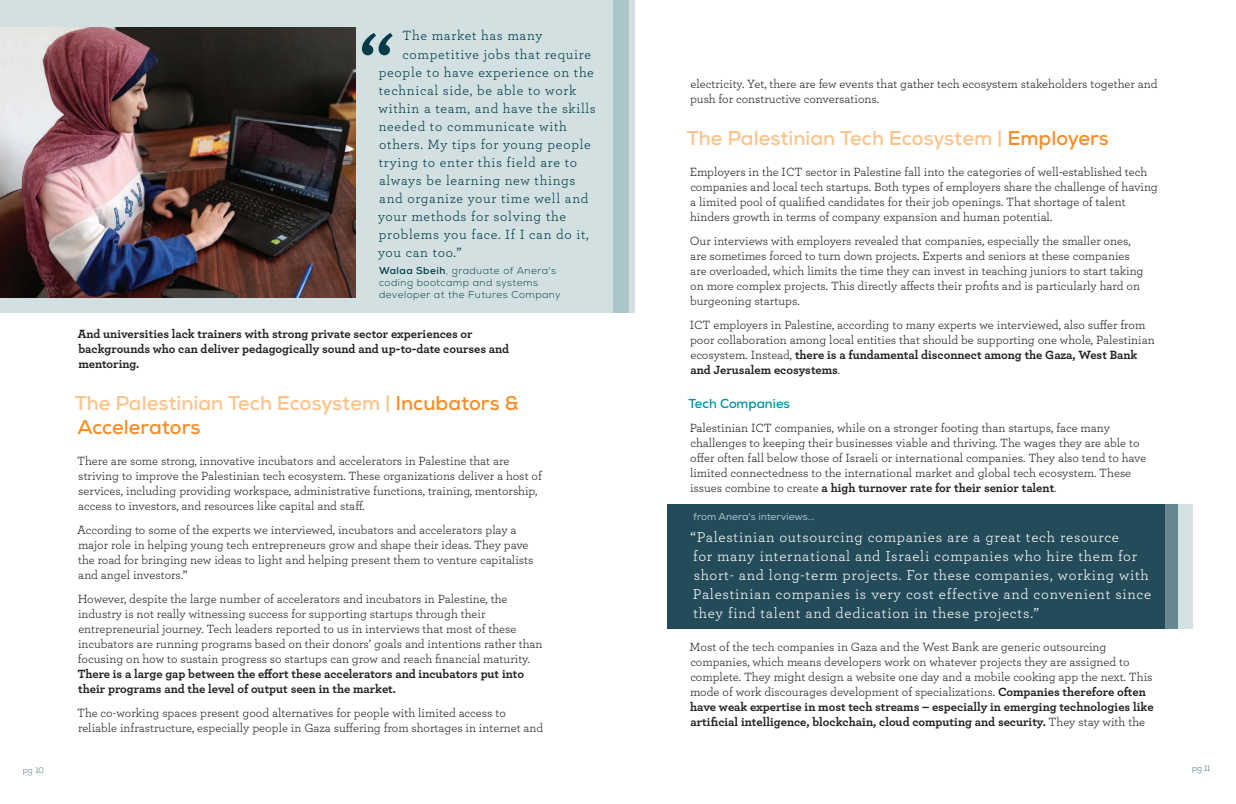
<style>
.page{position:relative;width:1236px;height:804px;background:#fff}
.page>*{position:absolute;margin:0;border:0;box-sizing:border-box;transform-origin:0 0}
.t1{font:700 72px "Archer";color:#003a48}
.t2{font:700 20px/24px "Nexa";color:#fcc38c}
.t3{font:15px/19px "Archer";letter-spacing:.05em;color:#fff}
.t4{font:14px "Archer";letter-spacing:.05em;color:#003a48}
.t5{font:700 13px "Nexa";color:#0095aa}
.t6{font:12.5px/15px "Archer";color:#231f20}
.t7{font:700 12.5px/15px "Archer";color:#231f20}
.t8{font:300 10px/12px "Nexa";letter-spacing:.05em;color:#003a48}
.t9{font:10px "Nexa";color:#aac6c9}
.t10{font:300 8px "Nexa";color:#30647e}
.s1{font-weight:700}
.s2{color:#f68d28}
</style>
<div class="page">
<div style="left:0;top:0;width:634px;height:313px;background:#d2e0e1"></div>
<img style="left:0;top:27px;width:356px;height:271px">
<div style="left:613px;top:0;width:16px;height:313px;background:#aac6c9"></div>
<div style="left:667px;top:505px;width:511px;height:124px;background:#244b59"></div>
<svg style="left:1165px;top:505px;width:27px;height:124px;background:#9fb6bb"></svg>
<p class="t4" style="left:403px;top:26px;width:141px">The market has many</p>
<p class="t4" style="left:403px;top:44px;width:190px">competitive jobs that require</p>
<p class="t4" style="left:379px;top:62px;width:217px">people to have experience on the</p>
<p class="t4" style="left:379px;top:80px;width:199px">technical side, be able to work</p>
<p class="t4" style="left:378px;top:98px;width:219px">within a team, and have the skills</p>
<p class="t4" style="left:379px;top:116px;width:190px">needed to communicate with</p>
<p class="t4" style="left:379px;top:134px;width:213px">others. My tips for young people</p>
<p class="t4" style="left:379px;top:152px;width:200px">trying to enter this field are to</p>
<p class="t4" style="left:379px;top:170px;width:198px">always be learning new things</p>
<p class="t4" style="left:379px;top:188px;width:211px">and organize your time well and</p>
<p class="t4" style="left:378px;top:206px;width:189px">your methods for solving the</p>
<p class="t4" style="left:379px;top:224px;width:211px">problems you face. If I can do it,</p>
<p class="t4" style="left:378px;top:242px;width:85px">you can too.”</p>
<p class="t8" style="left:379px;top:265px;width:183px"><span class="s1">Walaa Sbeih</span>, graduate of Anera's coding bootcamp and systems developer at the Futures Company</p>
<h1 class="t1" style="left:360px;top:1px;width:36px">“</h1>
<p class="t7" style="left:78px;top:325px;width:433px">And universities lack trainers with strong private sector experiences or backgrounds who can deliver pedagogically sound and up-to-date courses and mentoring.</p>
<h2 class="t2" style="left:75px;top:391px;width:446px">The Palestinian Tech Ecosystem | <span class="s2">Incubators &amp;<br>Accelerators</span></h2>
<p class="t6" style="left:77px;top:453px;width:466px">There are some strong, innovative incubators and accelerators in Palestine that are striving to improve the Palestinian tech ecosystem. These organizations deliver a host of services, including providing workspace, administrative functions, training, mentorship, access to investors, and resources like capital and staff.</p>
<p class="t6" style="left:77px;top:522px;width:458px">According to some of the experts we interviewed, incubators and accelerators play a major role in helping young tech entrepreneurs grow and shape their ideas. They pave the road for bringing new ideas to light and helping present them to venture capitalists and angel investors.”</p>
<p class="t6" style="left:78px;top:591px;width:466px">However, despite the large number of accelerators and incubators in Palestine, the industry is not really witnessing success for supporting startups through their entrepreneurial journey. Tech leaders reported to us in interviews that most of these incubators are running programs based on their donors’ goals and intentions rather than focusing on how to sustain progress so startups can grow and reach financial maturity.</p>
<p class="t7" style="left:78px;top:665px;width:448px">There is a large gap between the effort these accelerators and incubators put into their programs and the level of output seen in the market.</p>
<p class="t6" style="left:77px;top:705px;width:468px">The co-working spaces present good alternatives for people with limited access to reliable infrastructure, especially people in Gaza suffering from shortages in internet and</p>
<p class="t6" style="left:690px;top:76px;width:469px">electricity. Yet, there are few events that gather tech ecosystem stakeholders together and push for constructive conversations.</p>
<h2 class="t2" style="left:687px;top:126px;width:424px">The Palestinian Tech Ecosystem | <span class="s2">Employers</span></h2>
<p class="t6" style="left:690px;top:164px;width:470px">Employers in the ICT sector in Palestine fall into the categories of well-established tech companies and local tech startups. Both types of employers share the challenge of having a limited pool of qualified candidates for their job openings. That shortage of talent hinders growth in terms of company expansion and human potential.</p>
<p class="t6" style="left:690px;top:233px;width:455px">Our interviews with employers revealed that companies, especially the smaller ones, are sometimes forced to turn down projects. Experts and seniors at these companies are overloaded, which limits the time they can invest in teaching juniors to start taking on more complex projects. This directly affects their profits and is particularly hard on burgeoning startups.</p>
<p class="t6" style="left:690px;top:317px;width:467px">ICT employers in Palestine, according to many experts we interviewed, also suffer from poor collaboration among local entities that should be supporting one whole, Palestinian ecosystem. Instead, <span class="s1">there is a fundamental disconnect among the Gaza, West Bank and Jerusalem ecosystems</span>.</p>
<p class="t5" style="left:688px;top:395px;width:103px">Tech Companies</p>
<p class="t6" style="left:690px;top:419px;width:458px">Palestinian ICT companies, while on a stronger footing than startups, face many challenges to keeping their businesses viable and thriving. The wages they are able to offer often fall below those of Israeli or international companies. They also tend to have limited connectedness to the international market and global tech ecosystem. These issues combine to create <span class="s1">a high turnover rate for their senior talent</span>.</p>
<p class="t9" style="left:693px;top:510px;width:123px">from Anera's interviews...</p>
<p class="t3" style="left:691px;top:526px;width:462px">“Palestinian outsourcing companies are a great tech resource<br>for many international and Israeli companies who hire them for short- and long-term projects. For these companies, working with Palestinian companies is very cost effective and convenient since they find talent and dedication in these projects.”</p>
<p class="t6" style="left:690px;top:638px;width:466px">Most of the tech companies in Gaza and the West Bank are generic outsourcing companies, which means developers work on whatever projects they are assigned to complete. They might design a website one day and a mobile cooking app the next. This mode of work discourages development of specializations. <span class="s1">Companies therefore often have weak expertise in most tech streams – especially in emerging technologies like artificial intelligence, blockchain, cloud computing and security.</span> They stay with the</p>
<p class="t10" style="left:23px;top:765px;width:23px">pg 10</p>
<p class="t10" style="left:1192px;top:764px;width:20px">pg 11</p>
</div>
